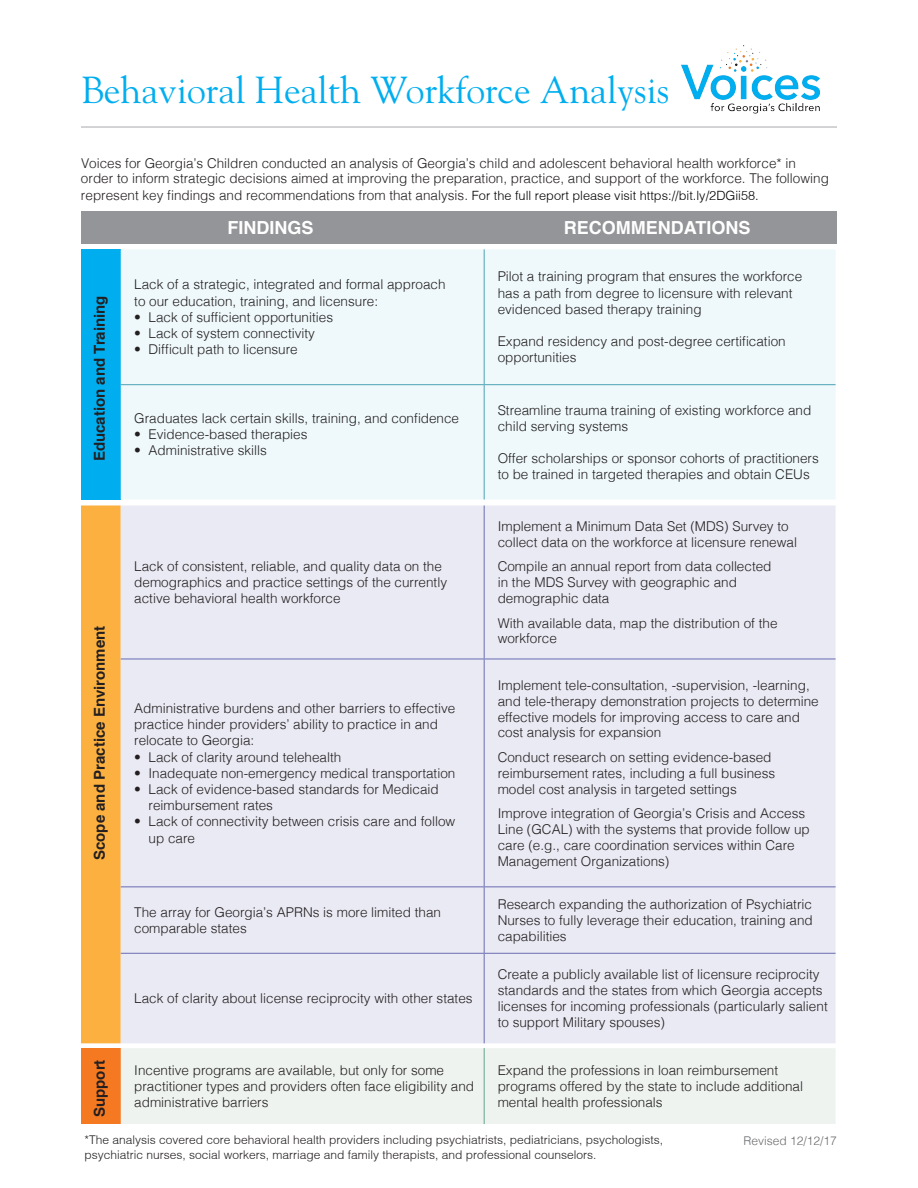
<style>
.page{position:relative;width:918px;height:1188px;background:#fff}
.page>*{position:absolute;margin:0;border:0;box-sizing:border-box;transform-origin:0 0}
.t1{font:37.5px "Goudy Std";color:#00aeef}
.t2{font:700 18px "Helvetica";color:#fff}
.t3{font:700 15px "Helvetica";color:#231f20}
.t4{font:300 13.5px/16.2px "Helvetica";color:#231f20}
.t5{font:300 12px "Helvetica";color:#231f20}
.t6{font:300 12px "Helvetica";color:#6c6d70}
.s1{font-size:12.75px;color:#000}
</style>
<div class="page">
<hr style="left:81px;top:127px;width:756px;height:1px;background:#a8a9ad">
<div style="left:81px;top:211px;width:756px;height:33px;background:#939598"></div>
<div style="left:81px;top:249px;width:40px;height:251px;background:#00aeef"></div>
<div style="left:121px;top:249px;width:715px;height:251px;background:#eff9fb"></div>
<hr style="left:484px;top:249px;width:1px;height:135px;background:#4da1b6">
<hr style="left:121px;top:384px;width:363px;height:1px;background:#4da1b6">
<hr style="left:484px;top:384px;width:352px;height:1px;background:#4da1b6">
<hr style="left:484px;top:385px;width:1px;height:115px;background:#4da1b6">
<div style="left:81px;top:1048px;width:40px;height:76px;background:#f47921"></div>
<div style="left:121px;top:1048px;width:715px;height:76px;background:#eef3f0"></div>
<hr style="left:484px;top:1048px;width:1px;height:76px;background:#64a58c">
<div style="left:81px;top:505px;width:40px;height:538px;background:#fbb03f"></div>
<div style="left:121px;top:505px;width:715px;height:538px;background:#eaeaf4"></div>
<hr style="left:484px;top:505px;width:1px;height:154px;background:#6a6cb2">
<hr style="left:121px;top:659px;width:363px;height:1px;background:#6a6cb2">
<hr style="left:484px;top:659px;width:352px;height:1px;background:#6a6cb2">
<hr style="left:484px;top:659px;width:1px;height:227px;background:#6a6cb2">
<hr style="left:484px;top:887px;width:1px;height:66px;background:#6a6cb2">
<hr style="left:484px;top:954px;width:1px;height:89px;background:#6a6cb2">
<hr style="left:121px;top:886px;width:363px;height:1px;background:#6a6cb2">
<hr style="left:484px;top:886px;width:352px;height:1px;background:#6a6cb2">
<hr style="left:121px;top:953px;width:363px;height:1px;background:#6a6cb2">
<hr style="left:484px;top:953px;width:352px;height:1px;background:#6a6cb2">
<img style="left:671px;top:45px;width:164px;height:82px">
<p class="t1" style="left:81px;top:67px;width:590px">Behavioral Health Workforce Analysis</p>
<p class="t4" style="left:81px;top:154px;width:749px;line-height:15.1px">Voices for Georgia’s Children conducted an analysis of Georgia’s child and adolescent behavioral health workforce* in order to inform strategic decisions aimed at improving the preparation, practice, and support of the workforce. The following</p>
<p class="t4" style="left:81px;top:186px;width:679px">represent key findings and recommendations from that analysis. <span class="s1">For the full report please visit https://bit.ly/2DGii58.</span></p>
<p class="t3" style="left:87px;top:461px;width:167px;rotate:-90deg">Education and Training</p>
<p class="t3" style="left:87px;top:860px;width:236px;rotate:-90deg">Scope and Practice Environment</p>
<p class="t3" style="left:87px;top:1117px;width:59px;rotate:-90deg">Support</p>
<p class="t2" style="left:228px;top:213px;width:88px">FINDINGS</p>
<p class="t2" style="left:564px;top:213px;width:188px">RECOMMENDATIONS</p>
<p class="t4" style="left:134px;top:276px;width:313px">Lack of a strategic, integrated and formal approach to our education, training, and licensure:</p>
<p class="t4" style="left:134px;top:308px;width:200px">• Lack of sufficient opportunities</p>
<p class="t4" style="left:134px;top:324px;width:182px">• Lack of system connectivity</p>
<p class="t4" style="left:134px;top:340px;width:165px">• Difficult path to licensure</p>
<p class="t4" style="left:134px;top:409px;width:326px">Graduates lack certain skills, training, and confidence</p>
<p class="t4" style="left:134px;top:425px;width:175px">• Evidence-based therapies</p>
<p class="t4" style="left:134px;top:441px;width:134px">• Administrative skills</p>
<p class="t4" style="left:134px;top:557px;width:314px">Lack of consistent, reliable, and quality data on the demographics and practice settings of the currently active behavioral health workforce</p>
<p class="t4" style="left:134px;top:699px;width:323px">Administrative burdens and other barriers to effective practice hinder providers’ ability to practice in and relocate to Georgia:</p>
<p class="t4" style="left:134px;top:748px;width:209px">• Lack of clarity around telehealth</p>
<p class="t4" style="left:134px;top:764px;width:323px">• Inadequate non-emergency medical transportation</p>
<p class="t4" style="left:149px;top:780px;width:292px;text-indent:-14px">• Lack of evidence-based standards for Medicaid reimbursement rates</p>
<p class="t4" style="left:149px;top:813px;width:308px;text-indent:-14px">• Lack of connectivity between crisis care and follow up care</p>
<p class="t4" style="left:498px;top:268px;width:306px">Pilot a training program that ensures the workforce has a path from degree to licensure with relevant evidenced based therapy training</p>
<p class="t4" style="left:498px;top:332px;width:290px">Expand residency and post-degree certification opportunities</p>
<p class="t4" style="left:498px;top:401px;width:315px">Streamline trauma training of existing workforce and child serving systems</p>
<p class="t4" style="left:498px;top:449px;width:323px">Offer scholarships or sponsor cohorts of practitioners to be trained in targeted therapies and obtain CEUs</p>
<p class="t4" style="left:498px;top:517px;width:301px;line-height:15.8px">Implement a Minimum Data Set (MDS) Survey to collect data on the workforce at licensure renewal</p>
<p class="t4" style="left:498px;top:558px;width:275px;line-height:15.8px">Compile an annual report from data collected in the MDS Survey with geographic and demographic data</p>
<p class="t4" style="left:498px;top:614px;width:281px;line-height:15.8px">With available data, map the distribution of the workforce</p>
<p class="t4" style="left:498px;top:676px;width:323px;line-height:15.8px">Implement tele-consultation, -supervision, -learning, and tele-therapy demonstration projects to determine effective models for improving access to care and cost analysis for expansion</p>
<p class="t4" style="left:498px;top:748px;width:279px;line-height:15.8px">Conduct research on setting evidence-based reimbursement rates, including a full business model cost analysis in targeted settings</p>
<p class="t4" style="left:498px;top:805px;width:314px;line-height:15.8px">Improve integration of Georgia’s Crisis and Access Line (GCAL) with the systems that provide follow up care (e.g., care coordination services within Care Management Organizations)</p>
<p class="t4" style="left:134px;top:903px;width:308px">The array for Georgia’s APRNs is more limited than comparable states</p>
<p class="t4" style="left:498px;top:895px;width:317px;text-align:justify">Research expanding the authorization of Psychiatric Nurses to fully leverage their education, training and capabilities</p>
<p class="t4" style="left:134px;top:989px;width:340px">Lack of clarity about license reciprocity with other states</p>
<p class="t4" style="left:498px;top:965px;width:332px">Create a publicly available list of licensure reciprocity standards and the states from which Georgia accepts licenses for incoming professionals (particularly salient to support Military spouses)</p>
<p class="t4" style="left:134px;top:1061px;width:341px">Incentive programs are available, but only for some practitioner types and providers often face eligibility and administrative barriers</p>
<p class="t4" style="left:498px;top:1061px;width:307px">Expand the professions in loan reimbursement programs offered by the state to include additional mental health professionals</p>
<p class="t5" style="left:84px;top:1133px;width:580px">*The analysis covered core behavioral health providers including psychiatrists, pediatricians, psychologists,</p>
<p class="t6" style="left:744px;top:1130px;width:95px">Revised 12/12/17</p>
<p class="t5" style="left:84px;top:1147px;width:514px">psychiatric nurses, social workers, marriage and family therapists, and professional counselors.</p>
</div>
